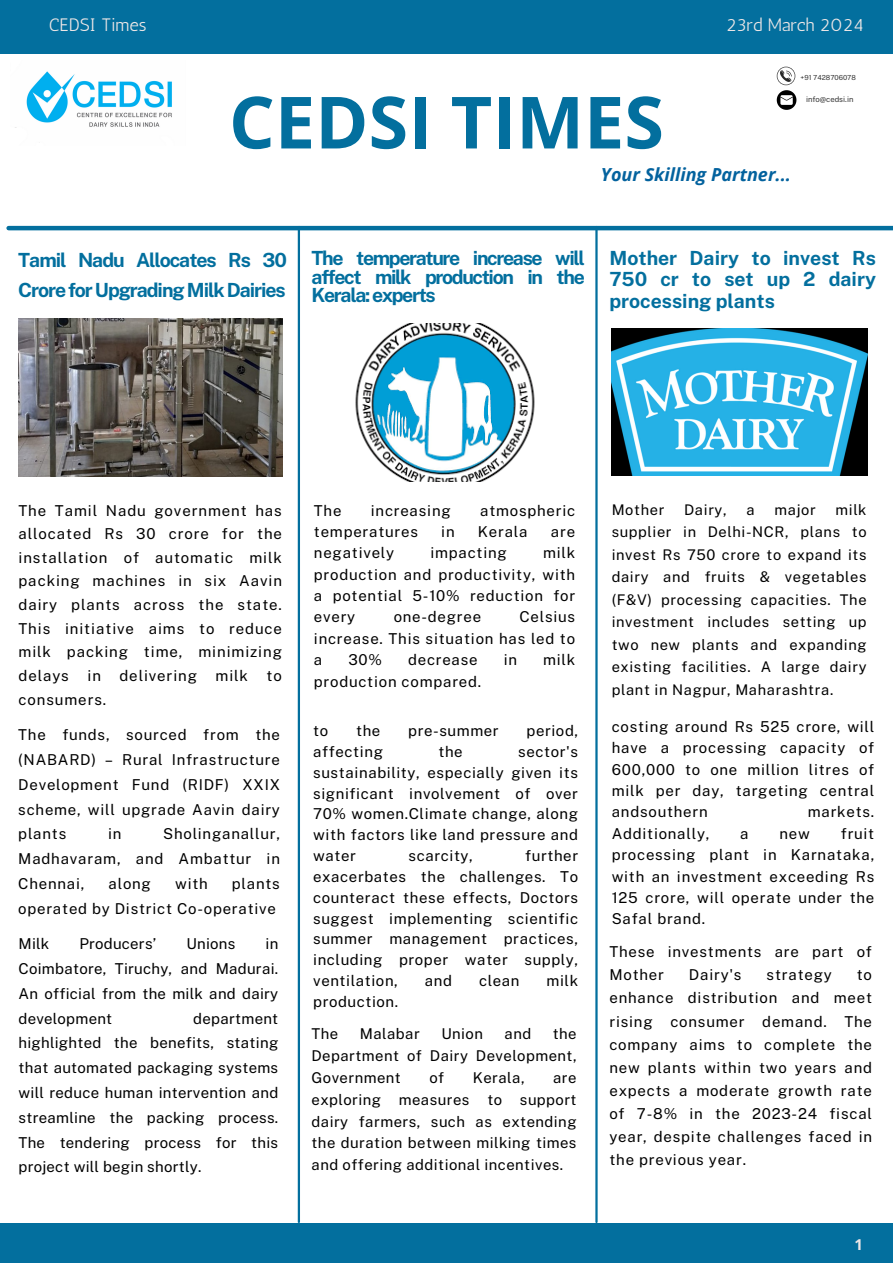
<style>
.page{position:relative;width:893px;height:1263px;background:#fff}
.page>*{position:absolute;margin:0;border:0;box-sizing:border-box;transform-origin:0 0}
.t1{font:700 72px "Open Sans";color:#036f9e}
.t2{font:700 19.5px/18.6px "Public Sans";letter-spacing:-.055em;color:#036f9e;text-align:justify}
.t3{font:18px "Antic";color:#ede7e7}
.t4{font:italic 700 18px "Open Sans";color:#03629e}
.t5{font:15px/24.8px "Public Sans";letter-spacing:.05em;color:#000;text-align:justify}
.t6{font:15px "Public Sans";letter-spacing:.015em;color:#000}
.t7{font:700 15px "Open Sans";color:#ede7e7}
.t8{font:14.92px/21.9px "Public Sans";letter-spacing:.03em;color:#000;text-align:justify}
.t9{font:14.7px/22.5px "Public Sans";letter-spacing:.045em;color:#000;text-align:justify}
.t10{font:7.65px "Public Sans";color:#353535}
.t11{font:6.9px "Public Sans";color:#353535}
</style>
<div class="page">
<div style="left:0;top:0;width:893px;height:53px;background:#036f9e"></div>
<img style="left:15px;top:71px;width:157px;height:57px">
<div style="left:0;top:1223px;width:893px;height:40px;background:#036f9e"></div>
<hr style="left:9px;top:226px;width:884px;height:4px;background:#036f9e">
<hr style="left:298px;top:227px;width:2px;height:995px;background:#036f9e">
<hr style="left:595px;top:227px;width:2px;height:995px;background:#036f9e">
<svg style="left:776px;top:67px;width:20px;height:43px"></svg>
<img style="left:611px;top:329px;width:256px;height:147px">
<img style="left:355px;top:323px;width:180px;height:158px">
<img style="left:19px;top:318px;width:264px;height:158px">
<p class="t3" style="left:49px;top:14px;width:99px">CEDSI Times</p>
<h2 class="t3" style="left:726px;top:14px;width:139px">23rd March 2024</h2>
<p class="t1" style="left:229px;top:72px;width:436px">CEDSI TIMES</p>
<p class="t4" style="left:601px;top:162px;width:191px">Your Skilling Partner...</p>
<p class="t11" style="left:800px;top:73px;width:57px">+91 7428706078</p>
<p class="t10" style="left:806px;top:95px;width:49px">info@cedsi.in</p>
<p class="t2" style="left:18px;top:245px;width:270px;line-height:30.4px">Tamil Nadu Allocates Rs 30<br>Crore for Upgrading Milk Dairies</p>
<h2 class="t2" style="left:311px;top:249px;width:275px">The temperature increase will affect milk production in the Kerala:experts</h2>
<p class="t2" style="left:609px;top:247px;width:268px;line-height:21.4px">Mother Dairy to invest Rs 750 cr to set up 2 dairy processing plants</p>
<p class="t5" style="left:19px;top:498px;width:265px;line-height:23.6px">The Tamil Nadu government has allocated Rs 30 crore for the installation of automatic milk packing machines in six Aavin dairy plants across the state.<br>This initiative aims to reduce milk packing time, minimizing delays in delivering milk to consumers.</p>
<p class="t5" style="left:18px;top:722px;width:263px">The funds, sourced from the (NABARD) – Rural Infrastructure Development Fund (RIDF) XXIX scheme, will upgrade Aavin dairy plants</p>
<p class="t5" style="left:18px;top:821px;width:263px;text-indent:145px">Sholinganallur, Madhavaram, and Ambattur in Chennai,</p>
<p class="t5" style="left:108px;top:821px;width:15px">in</p>
<p class="t5" style="left:18px;top:871px;width:263px;text-align:right">plants<br>operated by District Co-operative</p>
<p class="t5" style="left:19px;top:932px;width:32px">Milk</p>
<p class="t6" style="left:79px;top:935px;width:79px">Producers’</p>
<p class="t5" style="left:186px;top:932px;width:51px">Unions</p>
<p class="t5" style="left:109px;top:871px;width:44px">along</p>
<p class="t5" style="left:175px;top:871px;width:34px">with</p>
<p class="t5" style="left:19px;top:932px;width:261px;text-indent:247px">in Coimbatore, Tiruchy, and Madurai.<br>An official from the milk and dairy development</p>
<p class="t5" style="left:19px;top:1006px;width:261px;text-indent:175px">department highlighted the benefits, stating that automated packaging systems will reduce human intervention and streamline the packing process.<br>The tendering process for this project will begin shortly.</p>
<p class="t5" style="left:314px;top:498px;width:29px">The</p>
<p class="t5" style="left:371px;top:498px;width:81px">increasing</p>
<p class="t5" style="left:480px;top:498px;width:97px">atmospheric</p>
<p class="t5" style="left:314px;top:519px;width:106px">temperatures</p>
<p class="t5" style="left:441px;top:519px;width:15px">in</p>
<p class="t5" style="left:478px;top:519px;width:51px">Kerala</p>
<p class="t5" style="left:551px;top:519px;width:26px">are</p>
<p class="t5" style="left:314px;top:540px;width:82px">negatively</p>
<p class="t5" style="left:430px;top:540px;width:78px">impacting</p>
<p class="t5" style="left:314px;top:542px;width:263px;line-height:21.4px;text-indent:229px">milk production and productivity, with a potential 5-10% reduction for every</p>
<p class="t5" style="left:314px;top:606px;width:263px;line-height:21.4px;text-indent:205px">Celsius increase. This situation has led to a</p>
<p class="t5" style="left:394px;top:605px;width:89px">one-degree</p>
<p class="t5" style="left:348px;top:647px;width:35px">30%</p>
<p class="t5" style="left:408px;top:647px;width:71px">decrease</p>
<p class="t5" style="left:504px;top:647px;width:15px">in</p>
<p class="t5" style="left:543px;top:647px;width:34px">milk</p>
<p class="t5" style="left:314px;top:669px;width:169px">production compared.</p>
<p class="t5" style="left:313px;top:718px;width:17px">to</p>
<p class="t5" style="left:356px;top:718px;width:26px">the</p>
<p class="t5" style="left:408px;top:718px;width:92px">pre-summer</p>
<p class="t5" style="left:526px;top:718px;width:53px">period,</p>
<p class="t5" style="left:313px;top:739px;width:71px">affecting</p>
<p class="t5" style="left:438px;top:739px;width:26px">the</p>
<p class="t5" style="left:313px;top:741px;width:266px;line-height:20.9px;text-indent:205px">sector's sustainability, especially given its significant involvement of over 70% women.Climate change, along with factors like land pressure and water</p>
<p class="t5" style="left:313px;top:845px;width:266px;line-height:20.9px;text-indent:212px">further exacerbates the challenges. To counteract these effects, Doctors suggest implementing scientific summer management practices, including proper water supply, ventilation,</p>
<p class="t5" style="left:408px;top:843px;width:66px">scarcity,</p>
<p class="t5" style="left:425px;top:968px;width:29px">and</p>
<p class="t5" style="left:479px;top:968px;width:42px">clean</p>
<p class="t5" style="left:546px;top:968px;width:33px">milk</p>
<p class="t5" style="left:313px;top:989px;width:87px">production.</p>
<p class="t8" style="left:311px;top:1022px;width:28px">The</p>
<p class="t8" style="left:360px;top:1022px;width:62px">Malabar</p>
<p class="t8" style="left:441px;top:1022px;width:43px">Union</p>
<p class="t8" style="left:504px;top:1022px;width:28px">and</p>
<p class="t8" style="left:311px;top:1022px;width:266px;text-indent:241px">the Department of Dairy Development, Government</p>
<p class="t8" style="left:429px;top:1066px;width:16px">of</p>
<p class="t8" style="left:473px;top:1066px;width:53px">Kerala,</p>
<p class="t8" style="left:311px;top:1066px;width:266px;text-indent:242px">are exploring measures to support dairy farmers, such as extending the duration between milking times and offering additional incentives.</p>
<p class="t9" style="left:611px;top:498px;width:256px;text-indent:224px">milk supplier in Delhi-NCR, plans to invest Rs 750 crore to expand its dairy and fruits &amp; vegetables (F&amp;V) processing capacities. The investment includes setting up two new plants and expanding existing facilities. A large dairy plant in Nagpur, Maharashtra.</p>
<p class="t9" style="left:611px;top:498px;width:54px">Mother</p>
<p class="t9" style="left:684px;top:498px;width:44px">Dairy,</p>
<p class="t9" style="left:746px;top:498px;width:10px">a</p>
<p class="t9" style="left:774px;top:498px;width:43px">major</p>
<p class="t5" style="left:611px;top:716px;width:264px;line-height:21.4px">costing around Rs 525 crore, will have a processing capacity of 600,000 to one million litres of milk per day, targeting central andsouthern</p>
<p class="t5" style="left:807px;top:799px;width:68px">markets.</p>
<p class="t5" style="left:611px;top:821px;width:99px">Additionally,</p>
<p class="t5" style="left:740px;top:821px;width:10px">a</p>
<p class="t5" style="left:779px;top:821px;width:32px">new</p>
<p class="t5" style="left:611px;top:823px;width:264px;line-height:21.4px;text-indent:229px">fruit processing plant in Karnataka, with an investment exceeding Rs 125 crore, will operate under the Safal brand.</p>
<p class="t5" style="left:609px;top:940px;width:264px;line-height:23.1px">These investments are part of<br>Mother</p>
<p class="t5" style="left:689px;top:962px;width:54px">Dairy's</p>
<p class="t5" style="left:766px;top:962px;width:67px">strategy</p>
<p class="t5" style="left:609px;top:963px;width:264px;line-height:23.1px;text-indent:247px">to enhance distribution and meet rising consumer demand. The company aims to complete the new plants within two years and expects a moderate growth rate of 7-8% in the 2023-24 fiscal year, despite challenges faced in the previous year.</p>
<p class="t7" style="left:854px;top:1234px;width:10px">1</p>
</div>
